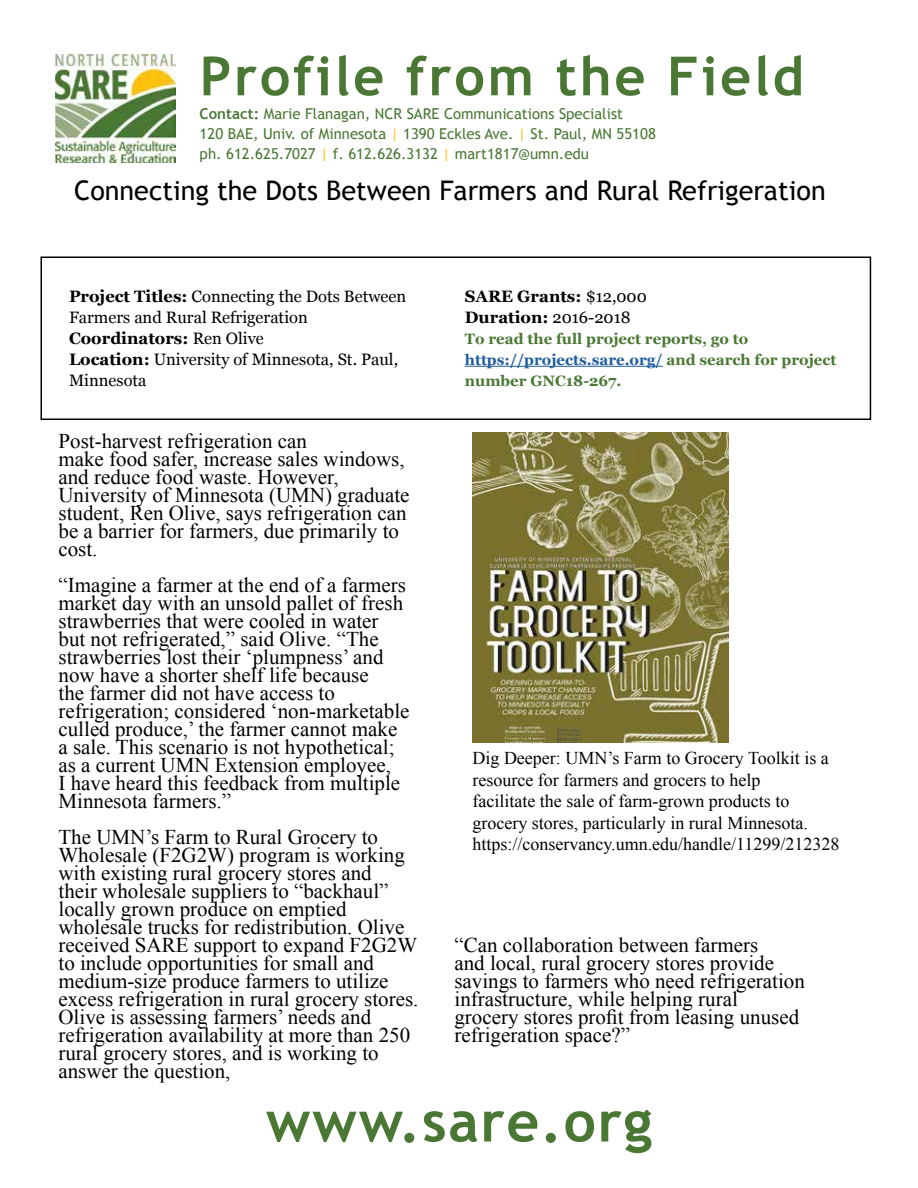
<style>
.page{position:relative;width:918px;height:1188px;background:#fff}
.page>*{position:absolute;margin:0;border:0;box-sizing:border-box;transform-origin:0 0}
.t1{font:700 57px "Trebuchet MS";letter-spacing:.03em;color:#4a7834}
.t2{font:700 54px "Trebuchet MS";letter-spacing:.05em;color:#4a7834}
.t3{font:27px "Trebuchet MS";color:#000}
.t4{font:21px/18px "Times New Roman";color:#000}
.t5{font:18px/21.6px "Times New Roman";color:#000}
.t6{font:16.5px/21px "Georgia";color:#000}
.t7{font:700 16.5px/21px "Georgia";color:#000}
.t8{font:15px/19.8px "Trebuchet MS";color:#4a7834}
.t9{font:700 15px/21px "Georgia";color:#4a7834}
.s1{font-weight:700}
.s2{color:#fdc110}
.s3{font-weight:400}
.s4{color:#215e9e}
</style>
<div class="page">
<hr style="left:465px;top:366px;width:198px;height:1px;background:#215e9e">
<div style="left:40px;top:256px;width:831px;height:164px;border:2px solid #000"></div>
<img style="left:56px;top:54px;width:120px;height:108px">
<img style="left:472px;top:432px;width:257px;height:310px">
<h2 class="t2" style="left:200px;top:42px;width:606px">Profile from the Field</h2>
<p class="t8" style="left:200px;top:104px;width:458px"><span class="s1">Contact:</span> Marie Flanagan, NCR SARE Communications Specialist<br>120 BAE, Univ. of Minnesota <span class="s2">|</span> 1390 Eckles Ave. <span class="s2">|</span> St. Paul, MN 55108 ph. 612.625.7027 <span class="s2">|</span> f. 612.626.3132 <span class="s2">|</span> mart1817@umn.edu</p>
<p class="t3" style="left:74px;top:175px;width:753px">Connecting the Dots Between Farmers and Rural Refrigeration</p>
<p class="t6" style="left:69px;top:285px;width:339px"><span class="s1">Project Titles:</span> Connecting the Dots Between<br>Farmers and Rural Refrigeration<br><span class="s1">Coordinators:</span> Ren Olive<br><span class="s1">Location:</span> University of Minnesota, St. Paul,<br>Minnesota</p>
<p class="t7" style="left:465px;top:285px;width:184px">SARE Grants: <span class="s3">$12,000<br></span>Duration: <span class="s3">2016-2018</span></p>
<p class="t9" style="left:465px;top:327px;width:373px">To read the full project reports, go to <span class="s4">https://projects.sare.org/</span> and search for project number GNC18-267.</p>
<p class="t4" style="left:58px;top:432px;width:353px">Post-harvest refrigeration can<br>make food safer, increase sales windows, and reduce food waste. However, University of Minnesota (UMN) graduate student, Ren Olive, says refrigeration can be a barrier for farmers, due primarily to cost.</p>
<p class="t4" style="left:58px;top:576px;width:353px">“Imagine a farmer at the end of a farmers market day with an unsold pallet of fresh strawberries that were cooled in water but not refrigerated,” said Olive. “The strawberries lost their ‘plumpness’ and now have a shorter shelf life because<br>the farmer did not have access to refrigeration; considered ‘non-marketable culled produce,’ the farmer cannot make a sale. This scenario is not hypothetical; as a current UMN Extension employee,<br>I have heard this feedback from multiple Minnesota farmers.”</p>
<p class="t4" style="left:58px;top:828px;width:362px">The UMN’s Farm to Rural Grocery to Wholesale (F2G2W) program is working with existing rural grocery stores and<br>their wholesale suppliers to “backhaul” locally grown produce on emptied wholesale trucks for redistribution. Olive received SARE support to expand F2G2W to include opportunities for small and medium-size produce farmers to utilize excess refrigeration in rural grocery stores.<br>Olive is assessing farmers’ needs and refrigeration availability at more than 250 rural grocery stores, and is working to answer the question,</p>
<p class="t5" style="left:472px;top:747px;width:369px">Dig Deeper: UMN’s Farm to Grocery Toolkit is a resource for farmers and grocers to help<br>facilitate the sale of farm-grown products to grocery stores, particularly in rural Minnesota. https://conservancy.umn.edu/handle/11299/212328</p>
<p class="t4" style="left:454px;top:936px;width:352px">“Can collaboration between farmers<br>and local, rural grocery stores provide savings to farmers who need refrigeration infrastructure, while helping rural grocery stores profit from leasing unused refrigeration space?”</p>
<h1 class="t1" style="left:266px;top:1086px;width:388px">www.sare.org</h1>
</div>
